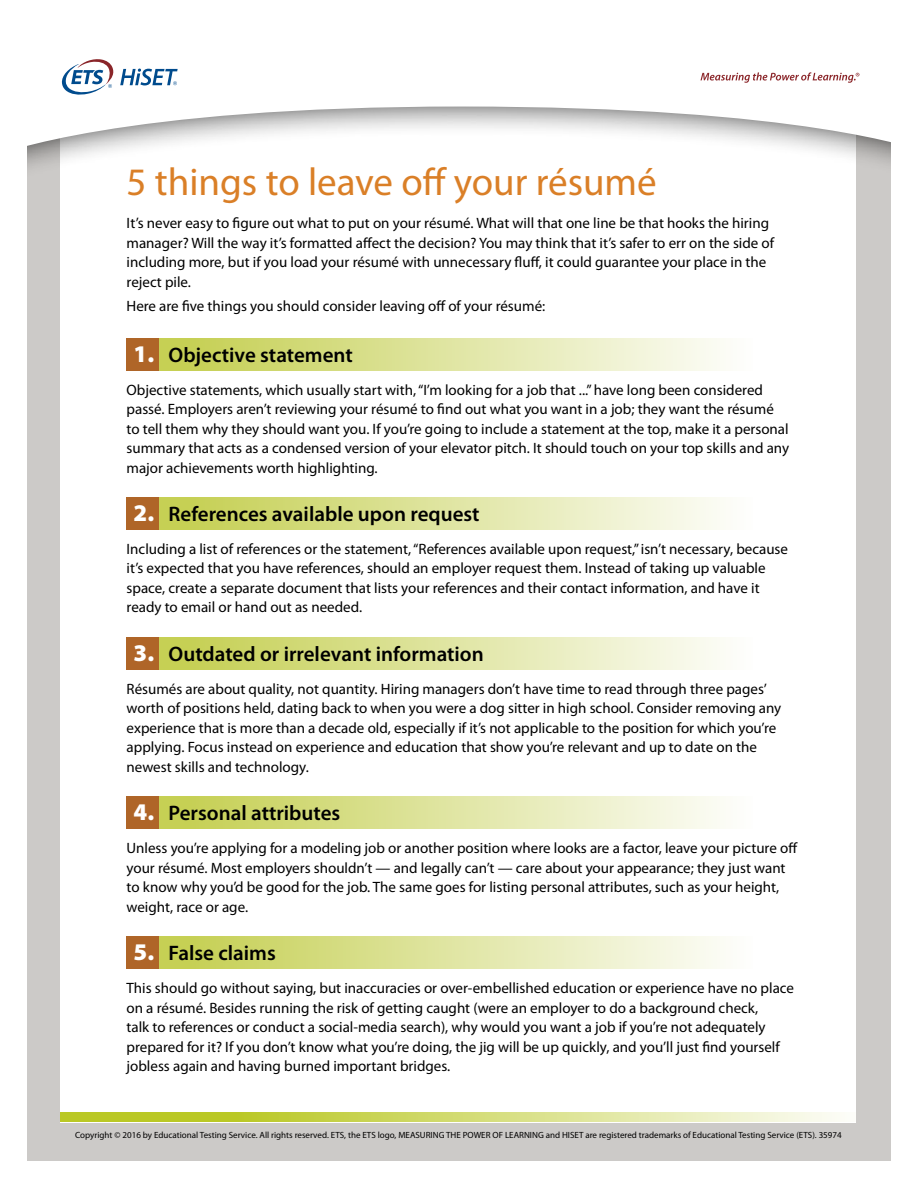
<style>
.page{position:relative;width:918px;height:1188px;background:#fff}
.page>*{position:absolute;margin:0;border:0;box-sizing:border-box;transform-origin:0 0}
.t1{font:39px "Myriad Pro";color:#da7f27}
.t2{font:600 21px "Myriad Pro";color:#000}
.body_copy{font:15px/19.5px "Myriad Pro";color:#000}
.body_copy-2{font:9px "Myriad Pro";color:#000}
.s1{font-weight:900;font-size:24px;color:#fff}
</style>
<div class="page">
<div style="left:27px;top:27px;width:864px;height:1134px;background:#cccac8"></div>
<div style="left:60px;top:81px;width:796px;height:1041px;background:#fff"></div>
<div style="left:27px;top:27px;width:864px;height:155px;background:#000;opacity:.75"></div>
<svg style="left:27px;top:27px;width:864px;height:128px"></svg>
<svg style="left:701px;top:72px;width:158px;height:11px"></svg>
<svg style="left:61px;top:58px;width:117px;height:38px"></svg>
<svg style="left:60px;top:1112px;width:780px;height:10px;background:#d3dc75"></svg>
<div style="left:127px;top:338px;width:33px;height:32px;background:#af6528"></div>
<div style="left:159px;top:338px;width:594px;height:32px;background:linear-gradient(to right,#c3ce4c,#fefefc)"></div>
<div style="left:127px;top:497px;width:33px;height:33px;background:#af6528"></div>
<div style="left:159px;top:497px;width:594px;height:33px;background:linear-gradient(to right,#c3ce4c,#fefefc)"></div>
<div style="left:127px;top:637px;width:33px;height:33px;background:#af6528"></div>
<div style="left:159px;top:637px;width:594px;height:33px;background:linear-gradient(to right,#c3ce4c,#fefefc)"></div>
<div style="left:127px;top:796px;width:33px;height:33px;background:#af6528"></div>
<div style="left:159px;top:796px;width:594px;height:33px;background:linear-gradient(to right,#c3ce4c,#fefefc)"></div>
<div style="left:127px;top:936px;width:33px;height:33px;background:#af6528"></div>
<div style="left:159px;top:936px;width:594px;height:33px;background:linear-gradient(to right,#c3ce4c,#fefefc)"></div>
<h1 class="t1" style="left:127px;top:161px;width:532px">5 things to leave off your résumé</h1>
<p class="body_copy" style="left:127px;top:214px;width:649px">It’s never easy to figure out what to put on your résumé. What will that one line be that hooks the hiring manager? Will the way it’s formatted affect the decision? You may think that it’s safer to err on the side of including more, but if you load your résumé with unnecessary fluff, it could guarantee your place in the reject pile.</p>
<p class="body_copy" style="left:127px;top:296px;width:420px">Here are five things you should consider leaving off of your résumé:</p>
<h2 class="t2" style="left:134px;top:343px;width:221px"><span class="s1">1.</span> Objective statement</h2>
<p class="body_copy" style="left:127px;top:380px;width:664px">Objective statements, which usually start with, “I’m looking for a job that ...” have long been considered passé. Employers aren’t reviewing your résumé to find out what you want in a job; they want the résumé to tell them why they should want you. If you’re going to include a statement at the top, make it a personal summary that acts as a condensed version of your elevator pitch. It should touch on your top skills and any major achievements worth highlighting.</p>
<h2 class="t2" style="left:134px;top:502px;width:348px"><span class="s1">2.</span> References available upon request</h2>
<p class="body_copy" style="left:127px;top:539px;width:663px">Including a list of references or the statement, “References available upon request,” isn’t necessary, because it’s expected that you have references, should an employer request them. Instead of taking up valuable space, create a separate document that lists your references and their contact information, and have it ready to email or hand out as needed.</p>
<h2 class="t2" style="left:134px;top:642px;width:352px"><span class="s1">3.</span> Outdated or irrelevant information</h2>
<p class="body_copy" style="left:127px;top:679px;width:656px">Résumés are about quality, not quantity. Hiring managers don’t have time to read through three pages’ worth of positions held, dating back to when you were a dog sitter in high school. Consider removing any experience that is more than a decade old, especially if it’s not applicable to the position for which you’re applying. Focus instead on experience and education that show you’re relevant and up to date on the newest skills and technology.</p>
<h2 class="t2" style="left:134px;top:802px;width:208px"><span class="s1">4.</span> Personal attributes</h2>
<p class="body_copy" style="left:127px;top:839px;width:673px">Unless you’re applying for a modeling job or another position where looks are a factor, leave your picture off your résumé. Most employers shouldn’t — and legally can’t — care about your appearance; they just want to know why you’d be good for the job. The same goes for listing personal attributes, such as your height, weight, race or age.</p>
<h2 class="t2" style="left:134px;top:942px;width:144px"><span class="s1">5.</span> False claims</h2>
<p class="body_copy" style="left:127px;top:979px;width:669px">This should go without saying, but inaccuracies or over-embellished education or experience have no place on a résumé. Besides running the risk of getting caught (were an employer to do a background check,<br>talk to references or conduct a social-media search), why would you want a job if you’re not adequately prepared for it? If you don’t know what you’re doing, the jig will be up quickly, and you’ll just find yourself jobless again and having burned important bridges.</p>
<p class="body_copy-2" style="left:75px;top:1130px;width:768px">Copyright © 2016 by Educational Testing Service. All rights reserved. ETS, the ETS logo, MEASURING THE POWER OF LEARNING and HISET are registered trademarks of Educational Testing Service (ETS). 35974</p>
</div>
